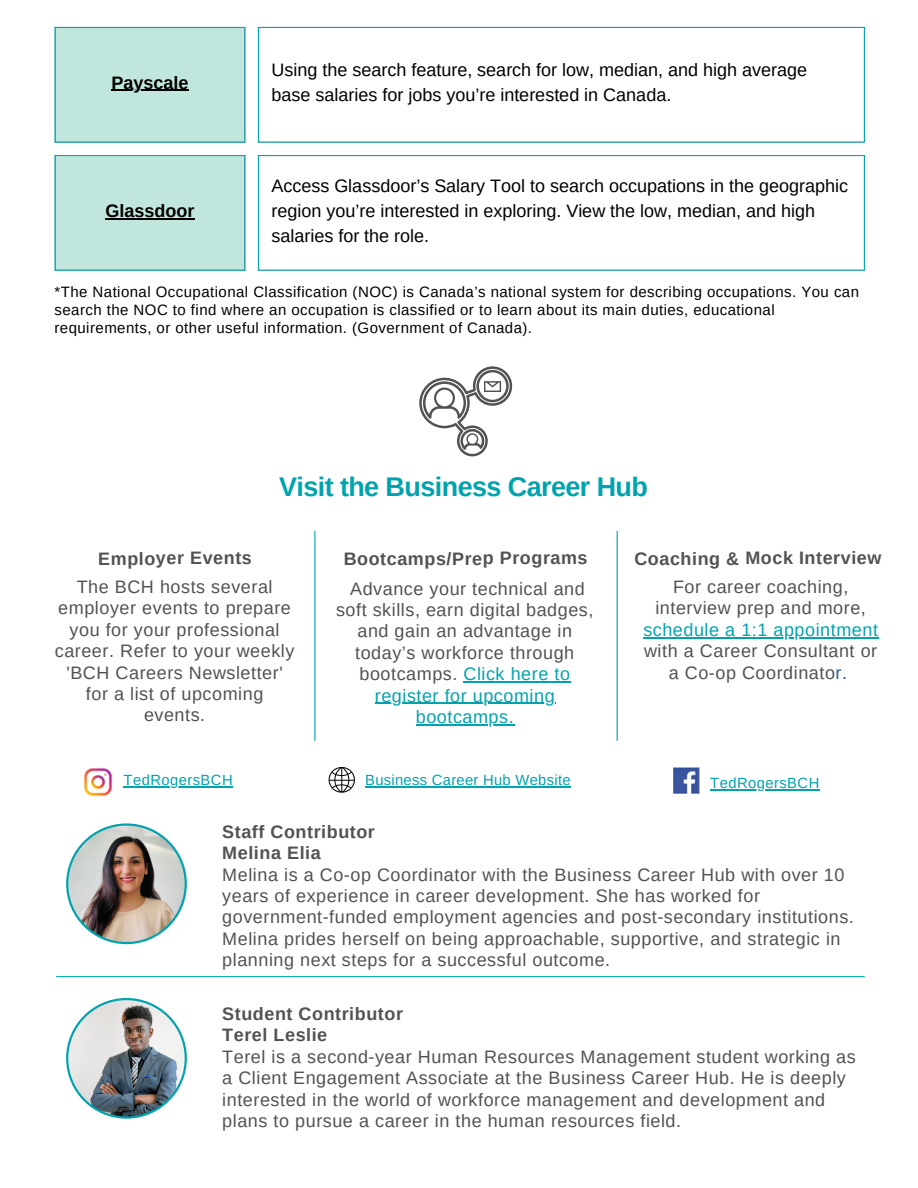
<style>
.page{position:relative;width:918px;height:1188px;background:#fff}
.page>*{position:absolute;margin:0;border:0;box-sizing:border-box;transform-origin:0 0}
.t1{font:700 27px "Arimo";letter-spacing:-.02em;color:#00a3ad}
.t2{font:18px/21.3px "Arimo";letter-spacing:.03em;color:#515254;text-align:center}
.t3{font:18px/24.8px "Arimo";color:#000}
.t4{font:700 18px/21.3px "Arimo";letter-spacing:.03em;color:#515254}
.t5{font:18px "Arimo";letter-spacing:.03em;color:#00a3ad}
.t6{font:700 18px "Arimo";color:#000}
.t7{font:15px/18px "Arimo";letter-spacing:.03em;color:#000}
.t8{font:14.7px "Arimo";letter-spacing:.03em;color:#01a3ae}
.s1{color:#215e9e}
.s2{color:#00a3ad}
</style>
<div class="page">
<hr style="left:57px;top:976px;width:807px;height:1px;background:#01a3ae">
<img style="left:66px;top:998px;width:121px;height:121px">
<img style="left:66px;top:823px;width:121px;height:121px">
<svg style="left:419px;top:366px;width:93px;height:90px"></svg>
<hr style="left:643px;top:637px;width:236px;height:1px;background:#00a3ad">
<hr style="left:464px;top:681px;width:107px;height:1px;background:#00a3ad">
<hr style="left:375px;top:703px;width:180px;height:1px;background:#00a3ad">
<hr style="left:416px;top:724px;width:98px;height:1px;background:#00a3ad">
<hr style="left:617px;top:531px;width:1px;height:210px;background:#01a3ae">
<hr style="left:314px;top:531px;width:1px;height:210px;background:#01a3ae">
<div style="left:56px;top:28px;width:188px;height:242px;background:#c1e6de"></div>
<svg style="left:259px;top:28px;width:605px;height:242px"></svg>
<hr style="left:111px;top:90px;width:78px;height:1px;background:#000">
<hr style="left:105px;top:218px;width:90px;height:1px;background:#000">
<hr style="left:55px;top:28px;width:1px;height:113px;background:#01a3ae">
<hr style="left:244px;top:28px;width:1px;height:113px;background:#01a3ae">
<hr style="left:55px;top:27px;width:190px;height:1px;background:#01a3ae">
<hr style="left:55px;top:141px;width:190px;height:2px;background:#01a3ae">
<hr style="left:258px;top:28px;width:1px;height:113px;background:#01a3ae">
<hr style="left:864px;top:28px;width:1px;height:113px;background:#01a3ae">
<hr style="left:258px;top:27px;width:607px;height:1px;background:#01a3ae">
<hr style="left:258px;top:141px;width:607px;height:2px;background:#01a3ae">
<hr style="left:55px;top:156px;width:1px;height:114px;background:#01a3ae">
<hr style="left:244px;top:156px;width:1px;height:114px;background:#01a3ae">
<hr style="left:55px;top:155px;width:190px;height:1px;background:#01a3ae">
<hr style="left:55px;top:270px;width:190px;height:1px;background:#01a3ae">
<hr style="left:258px;top:156px;width:1px;height:114px;background:#01a3ae">
<hr style="left:864px;top:156px;width:1px;height:114px;background:#01a3ae">
<hr style="left:258px;top:155px;width:607px;height:1px;background:#01a3ae">
<hr style="left:258px;top:270px;width:607px;height:1px;background:#01a3ae">
<svg style="left:329px;top:767px;width:26px;height:26px"></svg>
<img style="left:84px;top:768px;width:28px;height:29px">
<img style="left:673px;top:768px;width:26px;height:25px">
<hr style="left:124px;top:786px;width:109px;height:1px;background:#01a3ae">
<hr style="left:710px;top:789px;width:110px;height:1px;background:#01a3ae">
<hr style="left:365px;top:786px;width:206px;height:2px;background:#01a3ae">
<p class="t6" style="left:111px;top:72px;width:79px">Payscale</p>
<p class="t6" style="left:105px;top:201px;width:90px">Glassdoor</p>
<p class="t3" style="left:271px;top:58px;width:537px">Using the search feature, search for low, median, and high average base salaries for jobs you’re interested in Canada.</p>
<p class="t3" style="left:271px;top:173px;width:578px">Access Glassdoor’s Salary Tool to search occupations in the geographic region you’re interested in exploring. View the low, median, and high salaries for the role.</p>
<p class="t7" style="left:55px;top:283px;width:806px">*The National Occupational Classification (NOC) is Canada’s national system for describing occupations. You can search the NOC to find where an occupation is classified or to learn about its main duties, educational requirements, or other useful information. (Government of Canada).</p>
<h1 class="t1" style="left:279px;top:472px;width:370px">Visit the Business Career Hub</h1>
<p class="t4" style="left:98px;top:548px;width:155px">Employer Events</p>
<p class="t4" style="left:344px;top:548px;width:246px">Bootcamps/Prep Programs</p>
<p class="t4" style="left:634px;top:547px;width:248px">Coaching &amp; Mock Interview</p>
<p class="t2" style="left:655px;top:576px;width:212px">For career coaching, interview prep and more,</p>
<p class="t5" style="left:643px;top:620px;width:236px">schedule a 1:1 appointment</p>
<p class="t2" style="left:644px;top:640px;width:235px">with a Career Consultant or a Co-op Coordinato<span class="s1">r.</span></p>
<p class="t2" style="left:55px;top:576px;width:241px">The BCH hosts several employer events to prepare you for your professional career. Refer to your weekly 'BCH Careers Newsletter' for a list of upcoming events.</p>
<p class="t2" style="left:336px;top:578px;width:259px">Advance your technical and soft skills, earn digital badges, and gain an advantage in today’s workforce through bootcamps. <span class="s2">Click here to register for upcoming bootcamps.</span></p>
<p class="t8" style="left:124px;top:772px;width:111px">TedRogersBCH</p>
<p class="t8" style="left:365px;top:772px;width:207px">Business Career Hub Website</p>
<p class="t8" style="left:710px;top:775px;width:111px">TedRogersBCH</p>
<p class="t4" style="left:222px;top:821px;width:154px">Staff Contributor<br>Melina Elia</p>
<p class="t2" style="left:222px;top:864px;width:633px;text-align:left">Melina is a Co-op Coordinator with the Business Career Hub with over 10 years of experience in career development. She has worked for government-funded employment agencies and post-secondary institutions.<br>Melina prides herself on being approachable, supportive, and strategic in planning next steps for a successful outcome.</p>
<p class="t4" style="left:222px;top:1003px;width:182px">Student Contributor<br>Terel Leslie</p>
<p class="t2" style="left:222px;top:1046px;width:635px;text-align:left">Terel is a second-year Human Resources Management student working as a Client Engagement Associate at the Business Career Hub. He is deeply interested in the world of workforce management and development and plans to pursue a career in the human resources field.</p>
</div>
